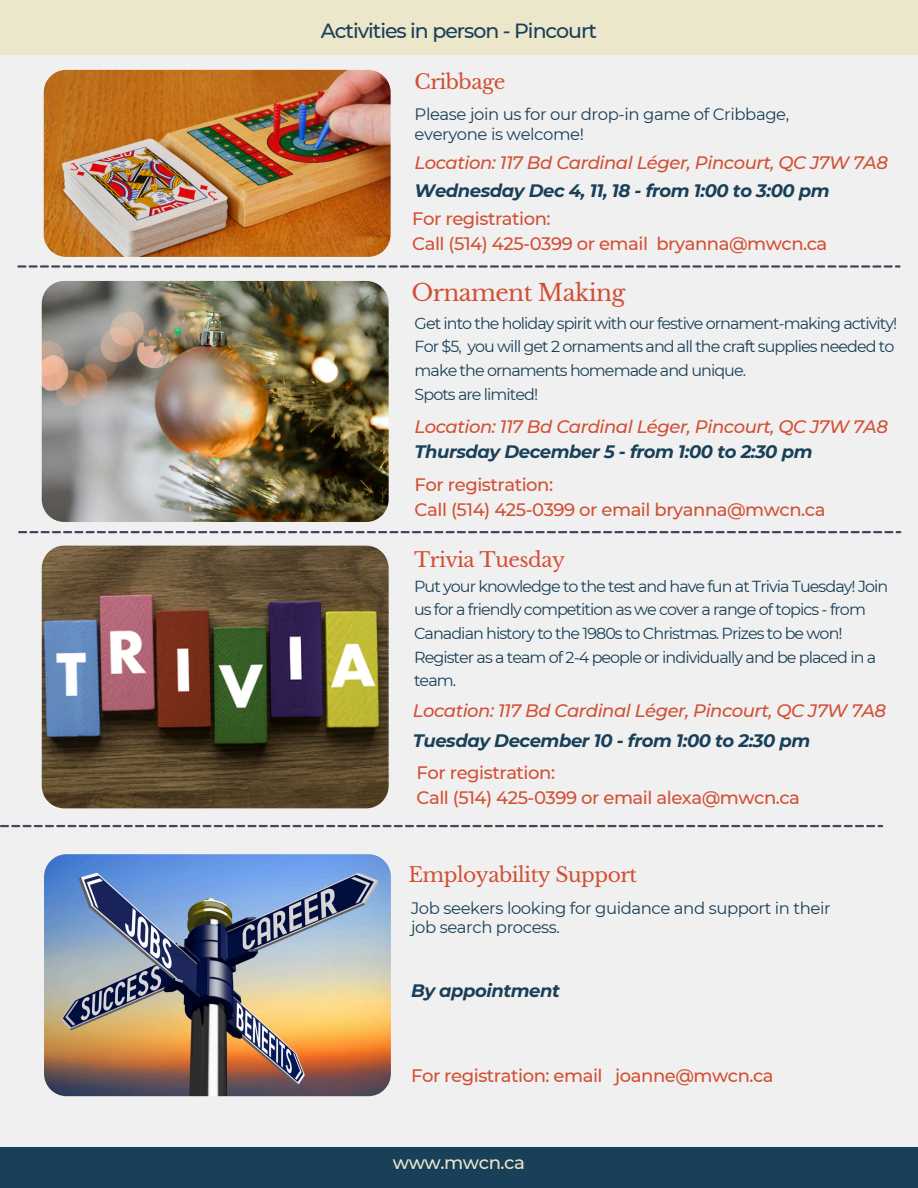
<style>
.page{position:relative;width:918px;height:1188px;background:#f1f0f0}
.page>*{position:absolute;margin:0;border:0;box-sizing:border-box;transform-origin:0 0}
.t1{font:23.25px "Libre Baskerville";letter-spacing:-.025em;color:#d25035}
.t2{font:500 20.55px "Montserrat";letter-spacing:-.05em;color:#184059}
.t3{font:20.25px "Libre Baskerville";letter-spacing:-.025em;color:#d25035}
.t4{font:500 18.15px "Montserrat";letter-spacing:-.025em;color:#ece6ca}
.t5{font:italic 500 18px/24.8px "Montserrat";letter-spacing:-.025em;color:#d25035}
.t6{font:500 18px/24.8px "Montserrat";letter-spacing:-.025em;color:#d25035}
.t7{font:italic 700 18px "Montserrat";letter-spacing:-.025em;color:#184059}
.t8{font:16.5px/19.2px "Montserrat";letter-spacing:-.025em;color:#184059}
.t9{font:15.9px/23.7px "Montserrat";letter-spacing:-.06em;color:#184059}
.s1{font-weight:700;color:#184059}
</style>
<div class="page">
<div style="left:0;top:0;width:918px;height:54px;background:#ece6ca"></div>
<div style="left:0;top:1148px;width:918px;height:40px;background:#184059"></div>
<svg style="left:18px;top:531px;width:883px;height:2px"></svg>
<svg style="left:0;top:825px;width:883px;height:2px;background:#676f7e"></svg>
<svg style="left:17px;top:265px;width:884px;height:3px"></svg>
<img style="left:42px;top:281px;width:346px;height:241px;border-radius:22px">
<img style="left:44px;top:70px;width:346px;height:187px;border-radius:23px">
<img style="left:42px;top:546px;width:346px;height:262px;border-radius:22px">
<img style="left:44px;top:854px;width:347px;height:242px;border-radius:22px">
<p class="t2" style="left:321px;top:18px;width:278px">Activities in person - Pincourt</p>
<h1 class="t3" style="left:415px;top:69px;width:92px">Cribbage</h1>
<p class="t8" style="left:415px;top:105px;width:376px">Please join us for our drop-in game of Cribbage, everyone is welcome!</p>
<p class="t5" style="left:415px;top:148px;width:475px;line-height:28.2px">Location: 117 Bd Cardinal Léger, Pincourt, QC J7W 7A8<br><span class="s1">Wednesday Dec 4, 11, 18 - from 1:00 to 3:00 pm</span></p>
<p class="t6" style="left:412px;top:206px;width:417px">For registration:<br>Call (514) 425-0399 or email bryanna@mwcn.ca</p>
<p class="t1" style="left:412px;top:279px;width:215px">Ornament Making</p>
<h3 class="t9" style="left:415px;top:311px;width:484px">Get into the holiday spirit with our festive ornament-making activity!<br>For $5, you will get 2 ornaments and all the craft supplies needed to make the ornaments homemade and unique.</h3>
<h5 class="t9" style="left:415px;top:382px;width:125px">Spots are limited!</h5>
<h4 class="t5" style="left:415px;top:414px;width:475px">Location: 117 Bd Cardinal Léger, Pincourt, QC J7W 7A8<br><span class="s1">Thursday December 5 - from 1:00 to 2:30 pm</span></h4>
<h4 class="t6" style="left:415px;top:472px;width:412px">For registration:<br>Call (514) 425-0399 or email bryanna@mwcn.ca</h4>
<p class="t3" style="left:414px;top:547px;width:152px">Trivia Tuesday</p>
<h4 class="t9" style="left:414px;top:574px;width:476px">Put your knowledge to the test and have fun at Trivia Tuesday! Join us for a friendly competition as we cover a range of topics - from<br>Canadian history to the 1980s to Christmas. Prizes to be won!</h4>
<h4 class="t9" style="left:414px;top:645px;width:464px">Register as a team of 2-4 people or individually and be placed in a team.</h4>
<p class="t5" style="left:413px;top:696px;width:475px;line-height:30.3px">Location: 117 Bd Cardinal Léger, Pincourt, QC J7W 7A8<br><span class="s1">Tuesday December 10 - from 1:00 to 2:30 pm</span></p>
<p class="t6" style="left:417px;top:760px;width:385px">For registration:<br>Call (514) 425-0399 or email alexa@mwcn.ca</p>
<p class="t3" style="left:408px;top:862px;width:230px">Employability Support</p>
<h3 class="t8" style="left:411px;top:898px;width:421px">Job seekers looking for guidance and support in their job search process.</h3>
<p class="t7" style="left:411px;top:979px;width:150px">By appointment</p>
<h4 class="t6" style="left:411px;top:1064px;width:364px">For registration: email joanne@mwcn.ca</h4>
<h2 class="t4" style="left:393px;top:1152px;width:134px">www.mwcn.ca</h2>
</div>
